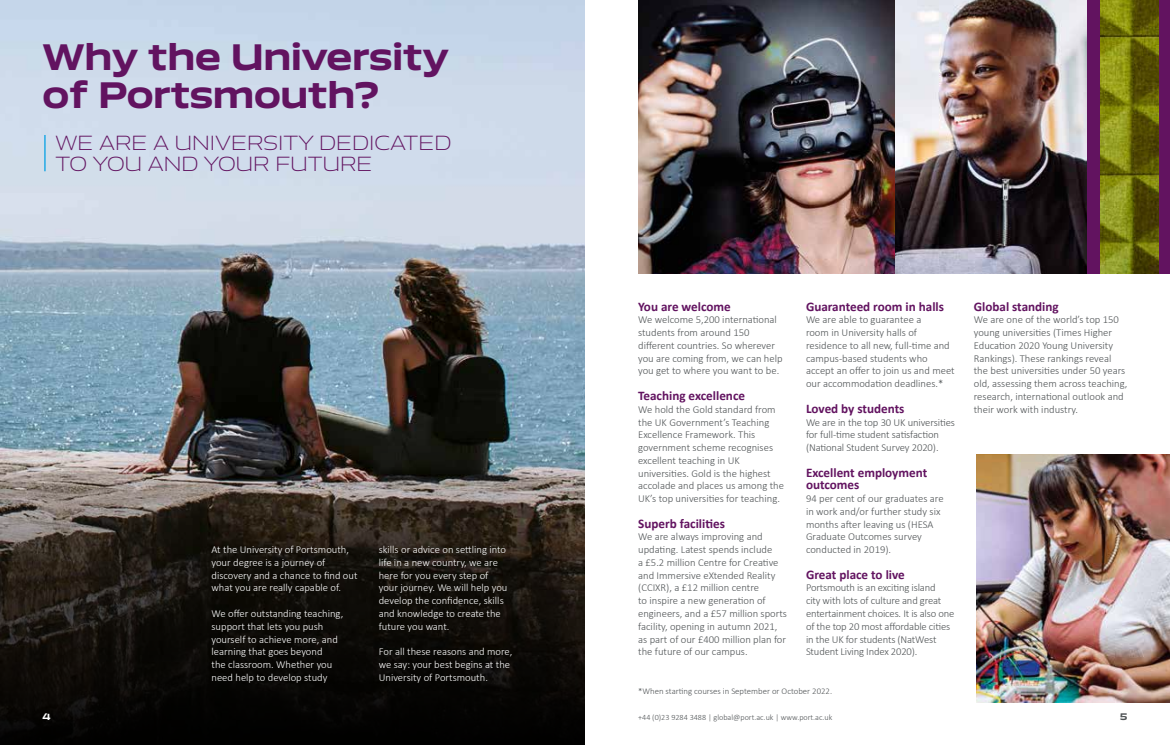
<style>
.page{position:relative;width:1170px;height:745px;background:#fff}
.page>*{position:absolute;margin:0;border:0;box-sizing:border-box;transform-origin:0 0}
.t1{font:700 33.75px/38.8px "Aero";color:#621360}
.t2{font:300 18.75px/21.2px "Aero";color:#621360}
.t3{font:700 13.12px/12.8px "Calibri";color:#621360}
.t4{font:300 10.62px/12.8px "Calibri";color:#505456}
.t5{font:300 10.62px/12.8px "Calibri";color:#fff}
.t6{font:300 8.75px "Calibri";color:#505456}
.t7{font:700 8.75px "Aero";color:#fff}
.t8{font:700 8.75px "Aero";color:#505456}
.t9{font:300 8.12px "Calibri";color:#505456}
</style>
<div class="page">
<img style="left:0;top:0;width:585px;height:438px">
<img style="left:638px;top:0;width:521px;height:273px">
<img style="left:895px;top:0;width:192px;height:273px">
<div style="left:1159px;top:0;width:10px;height:273px;background:#621360"></div>
<div style="left:1087px;top:0;width:13px;height:273px;background:#621360"></div>
<svg style="left:0;top:438px;width:585px;height:306px;background:#292622"></svg>
<img style="left:976px;top:454px;width:193px;height:248px">
<hr style="left:44px;top:135px;width:2px;height:36px;background:#009fe3">
<h1 class="t1" style="left:43px;top:37px;width:408px">Why the University of Portsmouth?</h1>
<h2 class="t2" style="left:56px;top:132px;width:397px">WE ARE A UNIVERSITY DEDICATED<br>TO YOU AND YOUR FUTURE</h2>
<p class="t5" style="left:211px;top:543px;width:147px">At the University of Portsmouth, your degree is a journey of discovery and a chance to find out what you are really capable of.</p>
<p class="t5" style="left:211px;top:606px;width:133px">We offer outstanding teaching, support that lets you push yourself to achieve more, and learning that goes beyond<br>the classroom. Whether you need help to develop study</p>
<p class="t5" style="left:379px;top:543px;width:130px">skills or advice on settling into life in a new country, we are here for you every step of your journey. We will help you develop the confidence, skills and knowledge to create the future you want.</p>
<p class="t5" style="left:379px;top:645px;width:135px">For all these reasons and more, we say: your best begins at the<br>University of Portsmouth.</p>
<p class="t3" style="left:638px;top:299px;width:94px">You are welcome</p>
<p class="t4" style="left:638px;top:313px;width:146px">We welcome 5,200 international students from around 150 different countries. So wherever you are coming from, we can help you get to where you want to be.</p>
<p class="t3" style="left:638px;top:388px;width:108px">Teaching excellence</p>
<p class="t4" style="left:638px;top:402px;width:147px">We hold the Gold standard from the UK Government’s Teaching<br>Excellence Framework. This government scheme recognises excellent teaching in UK universities. Gold is the highest accolade and places us among the<br>UK’s top universities for teaching.</p>
<p class="t3" style="left:638px;top:516px;width:88px">Superb facilities</p>
<p class="t4" style="left:638px;top:530px;width:150px">We are always improving and updating. Latest spends include<br>a £5.2 million Centre for Creative and Immersive eXtended Reality (CCIXR), a £12 million centre<br>to inspire a new generation of engineers, and a £57 million sports facility, opening in autumn 2021, as part of our £400 million plan for the future of our campus.</p>
<p class="t3" style="left:806px;top:299px;width:140px">Guaranteed room in halls</p>
<p class="t4" style="left:806px;top:313px;width:150px">We are able to guarantee a<br>room in University halls of residence to all new, full-time and campus-based students who accept an offer to join us and meet our accommodation deadlines.*</p>
<p class="t3" style="left:806px;top:401px;width:100px">Loved by students</p>
<p class="t4" style="left:806px;top:415px;width:150px">We are in the top 30 UK universities for full-time student satisfaction (National Student Survey 2020).</p>
<p class="t3" style="left:806px;top:465px;width:123px">Excellent employment outcomes</p>
<p class="t4" style="left:806px;top:492px;width:139px">94 per cent of our graduates are in work and/or further study six months after leaving us (HESA<br>Graduate Outcomes survey conducted in 2019).</p>
<p class="t3" style="left:806px;top:567px;width:100px">Great place to live</p>
<p class="t4" style="left:806px;top:581px;width:150px">Portsmouth is an exciting island<br>city with lots of culture and great entertainment choices. It is also one of the top 20 most affordable cities in the UK for students (NatWest Student Living Index 2020).</p>
<p class="t6" style="left:638px;top:685px;width:195px">*When starting courses in September or October 2022.</p>
<p class="t3" style="left:973px;top:299px;width:86px">Global standing</p>
<p class="t4" style="left:973px;top:313px;width:155px">We are one of the world’s top 150 young universities (Times Higher Education 2020 Young University Rankings). These rankings reveal the best universities under 50 years old, assessing them across teaching, research, international outlook and their work with industry.</p>
<p class="t7" style="left:43px;top:711px;width:10px">4</p>
<p class="t9" style="left:638px;top:711px;width:196px">+44 (0)23 9284 3488 | global@port.ac.uk | www.port.ac.uk</p>
<p class="t8" style="left:1119px;top:711px;width:9px">5</p>
</div>
